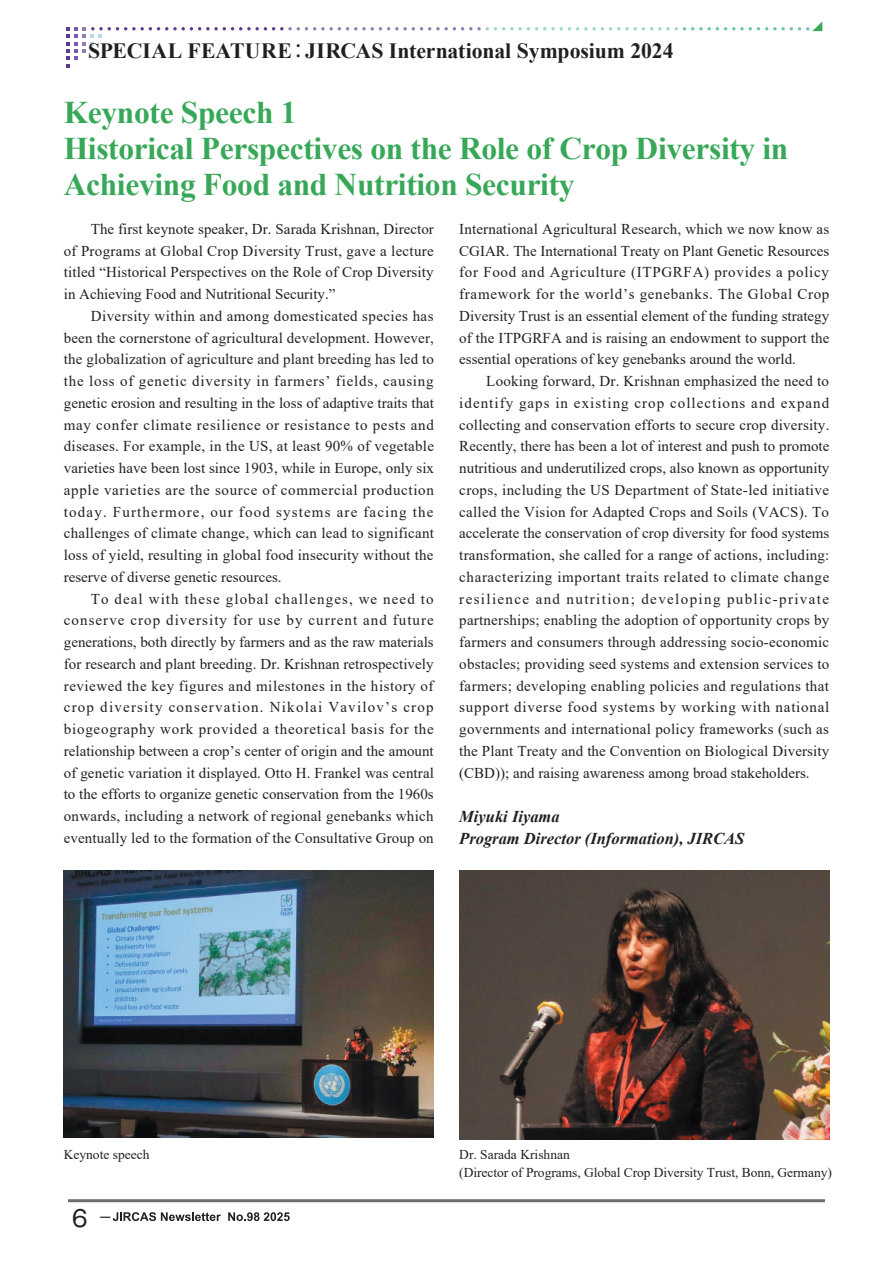
<style>
.page{position:relative;width:893px;height:1263px;background:#fff}
.page>*{position:absolute;margin:0;border:0;box-sizing:border-box;transform-origin:0 0}
.t1{font:700 31.5px/36px "Times New Roman";letter-spacing:-.01em;color:#37a858}
.t2{font:22.5px "Gothic MB101 Pr 6 N";color:#231f20}
.t3{font:700 21.75px "Times New Roman";letter-spacing:-.005em;color:#231f20}
.t4{font:italic 700 16.5px/21.8px "Times New Roman";color:#231f20}
.t5{font:15px/21.8px "Times New Roman";color:#231f20;text-align:justify}
.t6{font:13.5px/18px "Times New Roman";letter-spacing:-.005em;color:#231f20}
.s1{font-family:"Koz Min Pr 6 N";font-weight:400}
</style>
<div class="page">
<img style="left:459px;top:871px;width:370px;height:269px">
<img style="left:64px;top:871px;width:370px;height:266px">
<svg style="left:66px;top:22px;width:756px;height:46px"></svg>
<hr style="left:68px;top:1199px;width:757px;height:3px;background:#6c6d70">
<svg style="left:113px;top:1212px;width:108px;height:9px"></svg>
<svg style="left:228px;top:1212px;width:62px;height:9px"></svg>
<h3 class="t3" style="left:88px;top:35px;width:587px">SPECIAL FEATURE<span class="s1">：</span>JIRCAS International Symposium 2024</h3>
<h1 class="t1" style="left:64px;top:93px;width:726px">Keynote Speech 1<br>Historical Perspectives on the Role of Crop Diversity in<br>Achieving Food and Nutrition Security</h1>
<p class="t5" style="left:64px;top:217px;width:372px;text-indent:27px">The first keynote speaker, Dr. Sarada Krishnan, Director of Programs at Global Crop Diversity Trust, gave a lecture titled “Historical Perspectives on the Role of Crop Diversity in Achieving Food and Nutritional Security.”</p>
<p class="t5" style="left:64px;top:304px;width:372px;text-indent:27px">Diversity within and among domesticated species has been the cornerstone of agricultural development. However, the globalization of agriculture and plant breeding has led to the loss of genetic diversity in farmers’ fields, causing genetic erosion and resulting in the loss of adaptive traits that may confer climate resilience or resistance to pests and diseases. For example, in the US, at least 90% of vegetable varieties have been lost since 1903, while in Europe, only six apple varieties are the source of commercial production today. Furthermore, our food systems are facing the challenges of climate change, which can lead to significant loss of yield, resulting in global food insecurity without the reserve of diverse genetic resources.</p>
<p class="t5" style="left:64px;top:587px;width:372px;text-indent:27px">To deal with these global challenges, we need to conserve crop diversity for use by current and future generations, both directly by farmers and as the raw materials for research and plant breeding. Dr. Krishnan retrospectively reviewed the key figures and milestones in the history of crop diversity conservation. Nikolai Vavilov’s crop biogeography work provided a theoretical basis for the relationship between a crop’s center of origin and the amount of genetic variation it displayed. Otto H. Frankel was central to the efforts to organize genetic conservation from the 1960s onwards, including a network of regional genebanks which eventually led to the formation of the Consultative Group on</p>
<p class="t5" style="left:459px;top:217px;width:372px">International Agricultural Research, which we now know as CGIAR. The International Treaty on Plant Genetic Resources for Food and Agriculture (ITPGRFA) provides a policy framework for the world’s genebanks. The Global Crop Diversity Trust is an essential element of the funding strategy of the ITPGRFA and is raising an endowment to support the essential operations of key genebanks around the world.</p>
<p class="t5" style="left:459px;top:370px;width:372px;text-indent:27px">Looking forward, Dr. Krishnan emphasized the need to identify gaps in existing crop collections and expand collecting and conservation efforts to secure crop diversity.<br>Recently, there has been a lot of interest and push to promote nutritious and underutilized crops, also known as opportunity crops, including the US Department of State-led initiative called the Vision for Adapted Crops and Soils (VACS). To accelerate the conservation of crop diversity for food systems transformation, she called for a range of actions, including: characterizing important traits related to climate change resilience and nutrition; developing public-private partnerships; enabling the adoption of opportunity crops by farmers and consumers through addressing socio-economic obstacles; providing seed systems and extension services to farmers; developing enabling policies and regulations that support diverse food systems by working with national governments and international policy frameworks (such as the Plant Treaty and the Convention on Biological Diversity (CBD)); and raising awareness among broad stakeholders.</p>
<p class="t4" style="left:459px;top:805px;width:287px">Miyuki Iiyama<br>Program Director (Information), JIRCAS</p>
<p class="t6" style="left:64px;top:1145px;width:87px">Keynote speech</p>
<p class="t6" style="left:459px;top:1145px;width:374px">Dr. Sarada Krishnan<br>(Director of Programs, Global Crop Diversity Trust, Bonn, Germany)</p>
<h2 class="t2" style="left:72px;top:1199px;width:42px">6 <sup>－</sup></h2>
</div>
